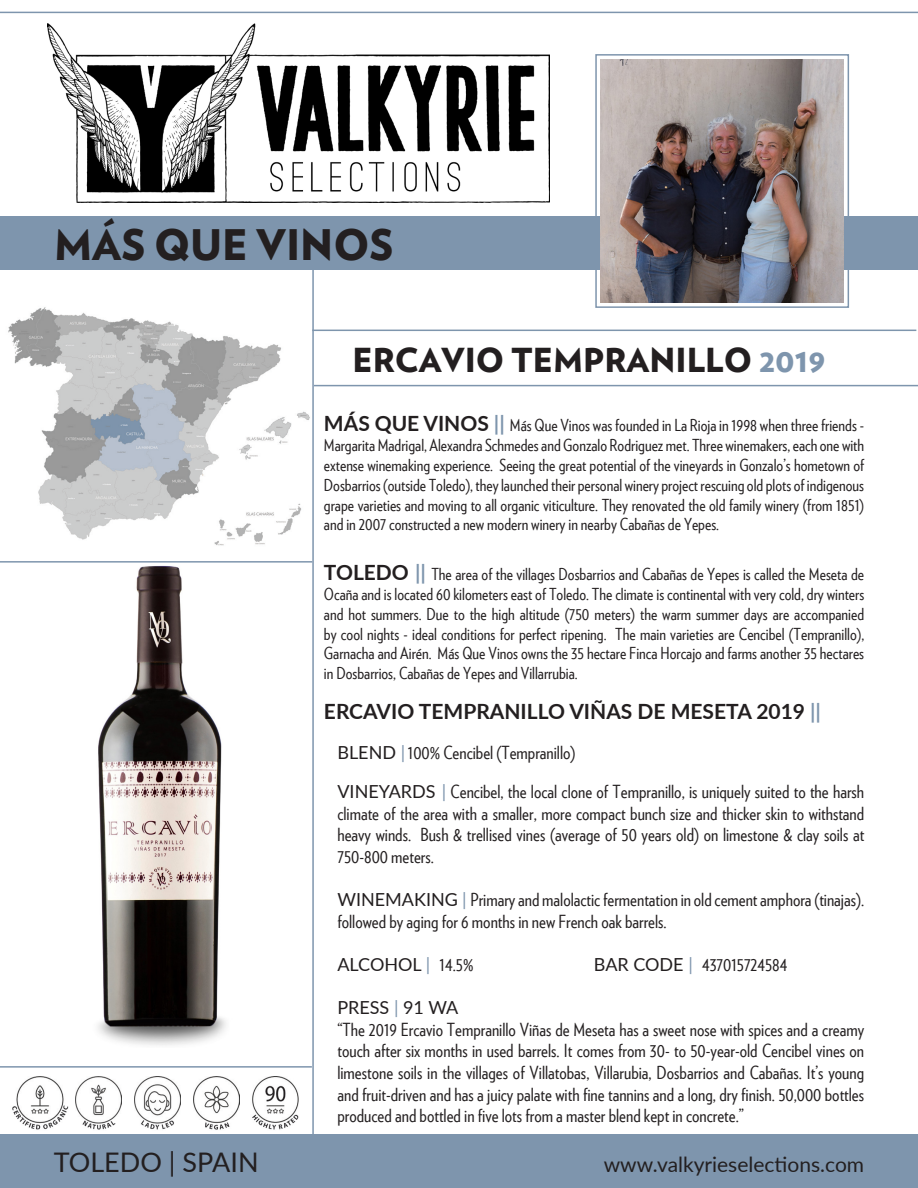
<style>
.page{position:relative;width:918px;height:1188px;background:#fff}
.page>*{position:absolute;margin:0;border:0;box-sizing:border-box;transform-origin:0 0}
.t1{font:900 42px "Verlag";color:#231f20}
.t2{font:900 33px "Verlag";color:#231f20}
.t3{font:27px "Lato";color:#231f20}
.t4{font:700 21px "Lato";color:#231f20}
.t5{font:21px "Lato";color:#231f20}
.t6{font:18px/21.6px "Verlag Condensed";color:#231f20;text-align:justify}
.t7{font:18px "Lato";color:#231f20}
.t8{font:16.5px/19.8px "Verlag Condensed";color:#231f20;text-align:justify}
.s1{color:#7e95ad}
.s2{font-family:"Lato";font-weight:700;font-size:21px}
.s3{font-family:"Lato";font-weight:700;font-size:21px;color:#7e95ad}
.s4{font-family:"Lato"}
.s5{font-family:"Lato";color:#7e95ad}
.s6{font-family:"Verlag Condensed"}
</style>
<div class="page">
<img style="left:47px;top:23px;width:502px;height:180px">
<img style="left:98px;top:566px;width:128px;height:479px">
<hr style="left:312px;top:216px;width:2px;height:972px;background:#7e95ad">
<div style="left:0;top:216px;width:918px;height:54px;background:#7e95ad"></div>
<img style="left:601px;top:59px;width:243px;height:243px">
<div style="left:1px;top:1134px;width:917px;height:54px;background:#7e95ad"></div>
<hr style="left:0;top:561px;width:312px;height:2px;background:#7e95ad">
<img style="left:8px;top:307px;width:302px;height:239px">
<div style="left:595px;top:54px;width:254px;height:254px;border:2px solid #7e95ad"></div>
<hr style="left:312px;top:330px;width:604px;height:1px;background:#7e95ad">
<hr style="left:314px;top:385px;width:604px;height:1px;background:#7e95ad">
<hr style="left:0;top:12px;width:918px;height:1px;background:#7e95ad">
<img style="left:12px;top:1077px;width:57px;height:53px">
<img style="left:75px;top:1077px;width:47px;height:53px">
<img style="left:134px;top:1077px;width:47px;height:53px">
<img style="left:193px;top:1077px;width:46px;height:53px">
<hr style="left:0;top:1066px;width:312px;height:2px;background:#7e95ad">
<img style="left:252px;top:1077px;width:47px;height:53px">
<p class="t1" style="left:54px;top:210px;width:341px">MÁS QUE VINOS</p>
<p class="t2" style="left:352px;top:332px;width:475px">ERCAVIO TEMPRANILLO <span class="s1">2019</span></p>
<p class="t8" style="left:324px;top:415px;width:542px"><span class="s2">MÁS QUE VINOS</span> <span class="s3">||</span> Más Que Vinos was founded in La Rioja in 1998 when three friends - Margarita Madrigal, Alexandra Schmedes and Gonzalo Rodriguez met. Three winemakers, each one with extense winemaking experience. Seeing the great potential of the vineyards in Gonzalo’s hometown of Dosbarrios (outside Toledo), they launched their personal winery project rescuing old plots of indigenous grape varieties and moving to all organic viticulture. They renovated the old family winery (from 1851) and in 2007 constructed a new modern winery in nearby Cabañas de Yepes.</p>
<p class="t8" style="left:324px;top:564px;width:542px"><span class="s2">TOLEDO</span> <span class="s3">||</span> The area of the villages Dosbarrios and Cabañas de Yepes is called the Meseta de Ocaña and is located 60 kilometers east of Toledo. The climate is continental with very cold, dry winters and hot summers. Due to the high altitude (750 meters) the warm summer days are accompanied by cool nights - ideal conditions for perfect ripening. The main varieties are Cencibel (Tempranillo), Garnacha and Airén. Más Que Vinos owns the 35 hectare Finca Horcajo and farms another 35 hectares in Dosbarrios, Cabañas de Yepes and Villarrubia.</p>
<p class="t4" style="left:324px;top:696px;width:499px">ERCAVIO TEMPRANILLO VIÑAS DE MESETA 2019 <span class="s1">||</span></p>
<p class="t6" style="left:337px;top:741px;width:240px"><span class="s4">BLEND</span> <span class="s5">|</span>100% Cencibel (Tempranillo)</p>
<p class="t6" style="left:337px;top:780px;width:528px"><span class="s4">VINEYARDS</span> <span class="s5">|</span> Cencibel, the local clone of Tempranillo, is uniquely suited to the harsh climate of the area with a smaller, more compact bunch size and thicker skin to withstand heavy winds. Bush &amp; trellised vines (average of 50 years old) on limestone &amp; clay soils at 750-800 meters.</p>
<p class="t6" style="left:337px;top:888px;width:528px"><span class="s4">WINEMAKING</span> <span class="s5">|</span> Primary and malolactic fermentation in old cement amphora (tinajas). followed by aging for 6 months in new French oak barrels.</p>
<p class="t7" style="left:337px;top:952px;width:138px">ALCOHOL <span class="s1">|</span> <span class="s6">14.5%</span></p>
<p class="t6" style="left:594px;top:953px;width:195px"><span class="s4">BAR CODE</span> <span class="s5">|</span> 437015724584</p>
<p class="t7" style="left:337px;top:995px;width:123px">PRESS <span class="s1">|</span> 91 WA</p>
<p class="t6" style="left:337px;top:1018px;width:528px">“The 2019 Ercavio Tempranillo Viñas de Meseta has a sweet nose with spices and a creamy touch after six months in used barrels. It comes from 30- to 50-year-old Cencibel vines on limestone soils in the villages of Villatobas, Villarubia, Dosbarrios and Cabañas. It’s young and fruit-driven and has a juicy palate with fine tannins and a long, dry finish. 50,000 bottles produced and bottled in five lots from a master blend kept in concrete.”</p>
<p class="t3" style="left:54px;top:1143px;width:206px">TOLEDO | SPAIN</p>
<p class="t5" style="left:604px;top:1149px;width:262px">www.valkyrieselections.com</p>
</div>
